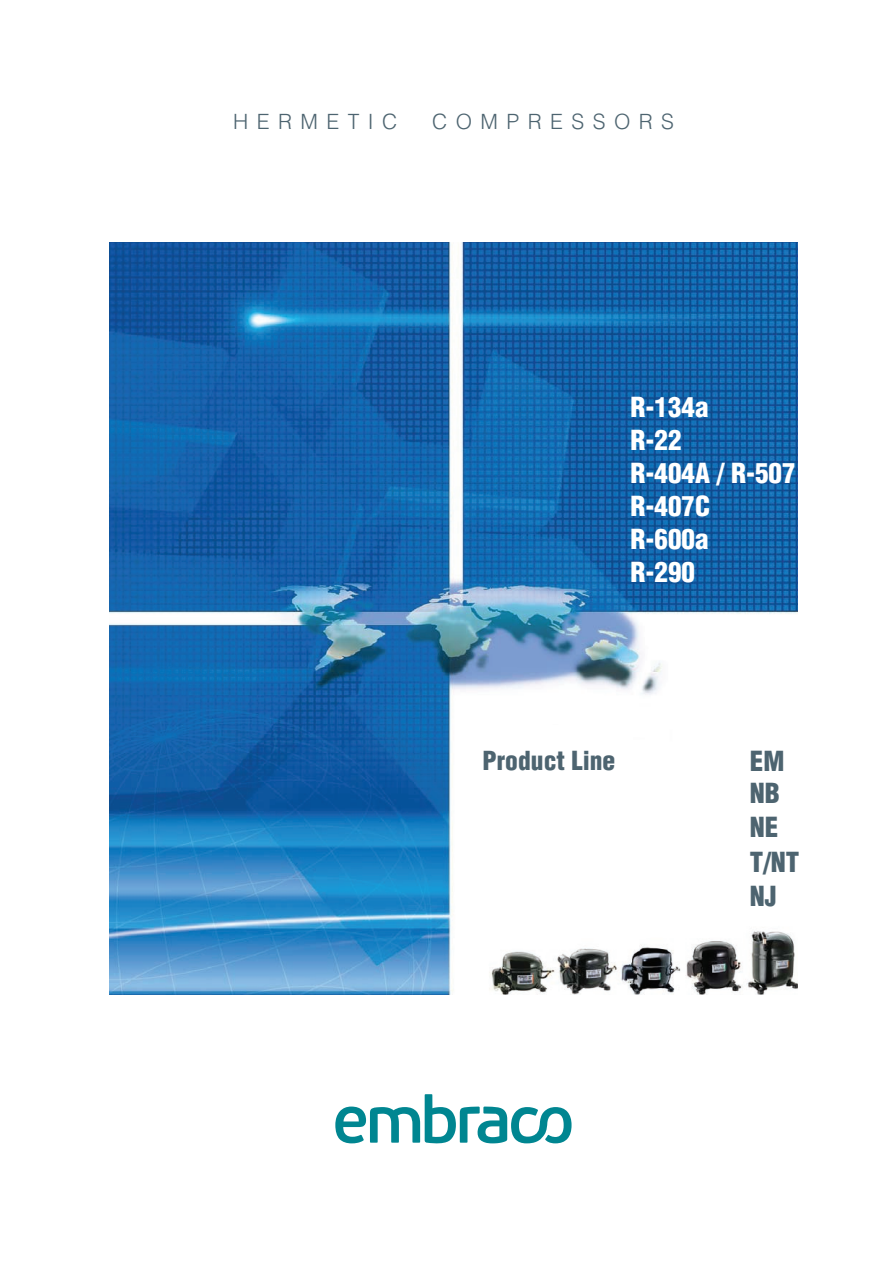
<style>
.page{position:relative;width:893px;height:1263px;background:#fff}
.page>*{position:absolute;margin:0;border:0;box-sizing:border-box;transform-origin:0 0}
.t1{font:27px/33px "Switzerland Cond Black Plain";color:#fff}
.t2{font:27px/34.3px "Switzerland Cond Black Plain";color:#4d6470}
.t3{font:25.65px "Switzerland Cond Black Plain";color:#4d6470}
.t4{font:21px "Switzerland Light Plain";letter-spacing:.4em;color:#4d6470}
</style>
<div class="page">
<img style="left:109px;top:243px;width:688px;height:751px">
<svg style="left:335px;top:1094px;width:237px;height:49px"></svg>
<p class="t4" style="left:233px;top:108px;width:166px">HERMETIC</p>
<p class="t4" style="left:432px;top:108px;width:243px">COMPRESSORS</p>
<p class="t1" style="left:630px;top:390px;width:166px">R-134a<br>R-22<br>R-404A / R-507<br>R-407C<br>R-600a<br>R-290</p>
<p class="t3" style="left:482px;top:744px;width:134px">Product Line</p>
<p class="t2" style="left:750px;top:743px;width:36px">EM</p>
<p class="t2" style="left:750px;top:775px;width:51px">NB<br>NE<br>T/NT<br>NJ</p>
</div>
